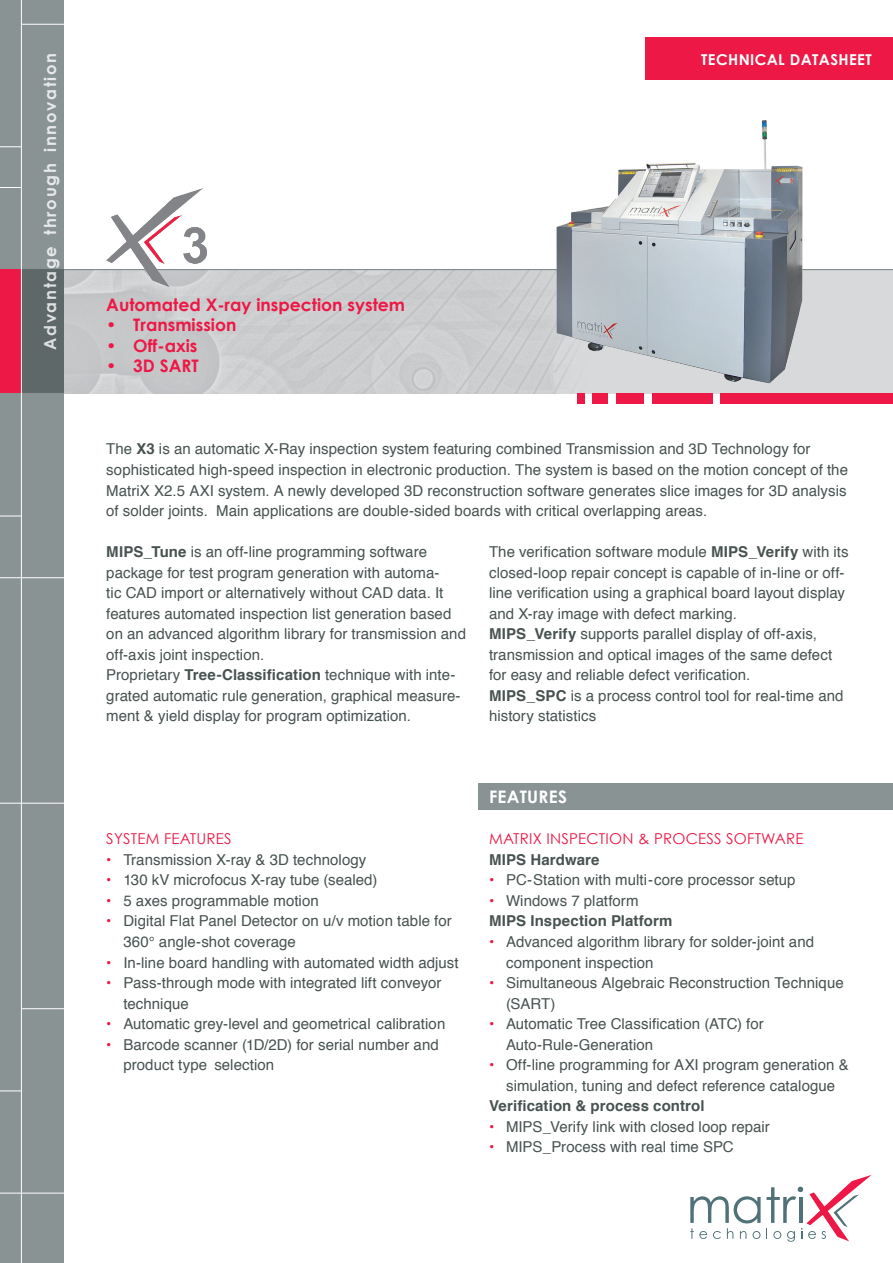
<style>
.page{position:relative;width:893px;height:1263px;background:#fff}
.page>*{position:absolute;margin:0;border:0;box-sizing:border-box;transform-origin:0 0}
.t1{font:700 17.25px "Century Gothic";color:#ed1845}
.t2{font:700 17.25px "Century Gothic";letter-spacing:.015em;color:#fff}
.t3{font:700 16.5px "Century Gothic";letter-spacing:.1em;color:#fff}
.t4{font:15px/20.5px "Helvetica";letter-spacing:.005em;color:#475251}
.t5{font:700 15px/20.5px "Helvetica";letter-spacing:.005em;color:#475251}
.t6{font:15px "Century Gothic";letter-spacing:.015em;color:#ed1845}
.t7{font:700 15px "Century Gothic";letter-spacing:.025em;color:#fff}
.s1{font-weight:700}
.s2{color:#ed1845}
.s3{font-weight:400;color:#ed1845}
.s4{font-weight:400}
</style>
<div class="page">
<svg style="left:690px;top:1175px;width:182px;height:67px"></svg>
<img style="left:64px;top:270px;width:829px;height:123px">
<div style="left:0;top:0;width:64px;height:1263px;background:#899394"></div>
<svg style="left:0;top:516px;width:21px;height:1px"></svg>
<hr style="left:0;top:803px;width:64px;height:1px;background:#fff">
<hr style="left:21px;top:1008px;width:43px;height:1px;background:#fff">
<svg style="left:0;top:1091px;width:21px;height:1px"></svg>
<hr style="left:0;top:1193px;width:64px;height:1px;background:#fff">
<svg style="left:0;top:187px;width:21px;height:1px"></svg>
<svg style="left:0;top:146px;width:21px;height:1px"></svg>
<hr style="left:21px;top:24px;width:43px;height:1px;background:#fff">
<hr style="left:0;top:577px;width:64px;height:1px;background:#fff">
<div style="left:0;top:269px;width:21px;height:124px;background:#ed1845"></div>
<div style="left:21px;top:269px;width:43px;height:124px;background:#5e6868"></div>
<hr style="left:21px;top:0;width:1px;height:1263px;background:#fff">
<hr style="left:64px;top:269px;width:829px;height:1px;background:#788383">
<div style="left:646px;top:38px;width:247px;height:42px;background:#ed1845"></div>
<div style="left:720px;top:393px;width:173px;height:10px;background:#ed1845"></div>
<div style="left:652px;top:393px;width:60px;height:10px;background:#ed1845"></div>
<div style="left:616px;top:393px;width:28px;height:10px;background:#ed1845"></div>
<div style="left:592px;top:393px;width:16px;height:10px;background:#ed1845"></div>
<div style="left:577px;top:393px;width:7px;height:10px;background:#ed1845"></div>
<div style="left:478px;top:783px;width:415px;height:27px;background:#899394"></div>
<img style="left:106px;top:188px;width:102px;height:100px">
<img style="left:537px;top:120px;width:288px;height:271px">
<p class="t3" style="left:40px;top:350px;width:298px;rotate:-90deg">Advantage through innovation</p>
<p class="t7" style="left:701px;top:50px;width:172px">TECHNICAL DATASHEET</p>
<p class="t1" style="left:106px;top:294px;width:300px">Automated X-ray inspection system</p>
<p class="t1" style="left:106px;top:314px;width:132px">• Transmission</p>
<p class="t1" style="left:106px;top:335px;width:93px">• Off-axis</p>
<p class="t1" style="left:106px;top:355px;width:94px">• 3D SART</p>
<p class="t4" style="left:106px;top:439px;width:743px">The <span class="s1">X3</span> is an automatic X-Ray inspection system featuring combined Transmission and 3D Technology for sophisticated high-speed inspection in electronic production. The system is based on the motion concept of the MatriX X2.5 AXI system. A newly developed 3D reconstruction software generates slice images for 3D analysis of solder joints. Main applications are double-sided boards with critical overlapping areas.</p>
<p class="t4" style="left:106px;top:542px;width:361px"><span class="s1">MIPS_Tune</span> is an off-line programming software package for test program generation with automa-<br>tic CAD import or alternatively without CAD data. It features automated inspection list generation based on an advanced algorithm library for transmission and off-axis joint inspection.<br>Proprietary <span class="s1">Tree-Classification</span> technique with inte&shy;grated automatic rule generation, graphical measure&shy;ment &amp; yield display for program optimization.</p>
<p class="t4" style="left:489px;top:542px;width:361px">The verification software module <span class="s1">MIPS_Verify</span> with its closed-loop repair concept is capable of in-line or off&shy;line verification using a graphical board layout display and X-ray image with defect marking.<br><span class="s1">MIPS_Verify</span> supports parallel display of off-axis, transmission and optical images of the same defect for easy and reliable defect verification.<br><span class="s1">MIPS_SPC</span> is a process control tool for real-time and history statistics</p>
<p class="t6" style="left:106px;top:830px;width:127px">SYSTEM FEATURES</p>
<p class="t4" style="left:106px;top:850px;width:262px"><span class="s2">•</span> Transmission X-ray &amp; 3D technology</p>
<p class="t4" style="left:106px;top:870px;width:273px"><span class="s2">•</span> 130 kV microfocus X-ray tube (sealed)</p>
<p class="t4" style="left:106px;top:891px;width:214px"><span class="s2">•</span> 5 axes programmable motion</p>
<p class="t4" style="left:123px;top:911px;width:330px;text-indent:-17px"><span class="s2">•</span> Digital Flat Panel Detector on u/v motion table for<br>360° angle-shot coverage</p>
<p class="t4" style="left:106px;top:952px;width:354px"><span class="s2">•</span> In-line board handling with automated width adjust</p>
<p class="t4" style="left:123px;top:973px;width:320px;text-indent:-17px"><span class="s2">•</span> Pass-through mode with integrated lift conveyor technique</p>
<p class="t4" style="left:106px;top:1014px;width:340px"><span class="s2">•</span> Automatic grey-level and geometrical calibration</p>
<p class="t4" style="left:123px;top:1034px;width:317px;text-indent:-17px"><span class="s2">•</span> Barcode scanner (1D/2D) for serial number and product type selection</p>
<p class="t2" style="left:489px;top:786px;width:80px">FEATURES</p>
<p class="t6" style="left:489px;top:830px;width:316px">MATRIX INSPECTION &amp; PROCESS SOFTWARE</p>
<p class="t5" style="left:489px;top:849px;width:112px">MIPS Hardware</p>
<p class="t4" style="left:489px;top:870px;width:308px"><span class="s2">•</span> PC- Station with multi - core processor setup</p>
<p class="t5" style="left:489px;top:890px;width:185px"><span class="s3">•</span> <span class="s4">Windows 7 platform<br></span>MIPS Inspection Platform</p>
<p class="t4" style="left:506px;top:932px;width:310px;text-indent:-17px"><span class="s2">•</span> Advanced algorithm library for solder-joint and component inspection</p>
<p class="t4" style="left:506px;top:973px;width:339px;text-indent:-17px"><span class="s2">•</span> Simultaneous Algebraic Reconstruction Technique (SART)</p>
<p class="t4" style="left:506px;top:1014px;width:259px;text-indent:-17px"><span class="s2">•</span> Automatic Tree Classification (ATC) for<br>Auto-Rule-Generation</p>
<p class="t4" style="left:489px;top:1055px;width:361px;text-align:center"><span class="s2">•</span> Off-line programming for AXI program generation &amp; simulation, tuning and defect reference catalogue</p>
<p class="t5" style="left:489px;top:1096px;width:217px">Verification &amp; process control</p>
<p class="t4" style="left:489px;top:1116px;width:282px"><span class="s2">•</span> MIPS_Verify link with closed loop repair</p>
<p class="t4" style="left:489px;top:1137px;width:246px"><span class="s2">•</span> MIPS_Process with real time SPC</p>
</div>
